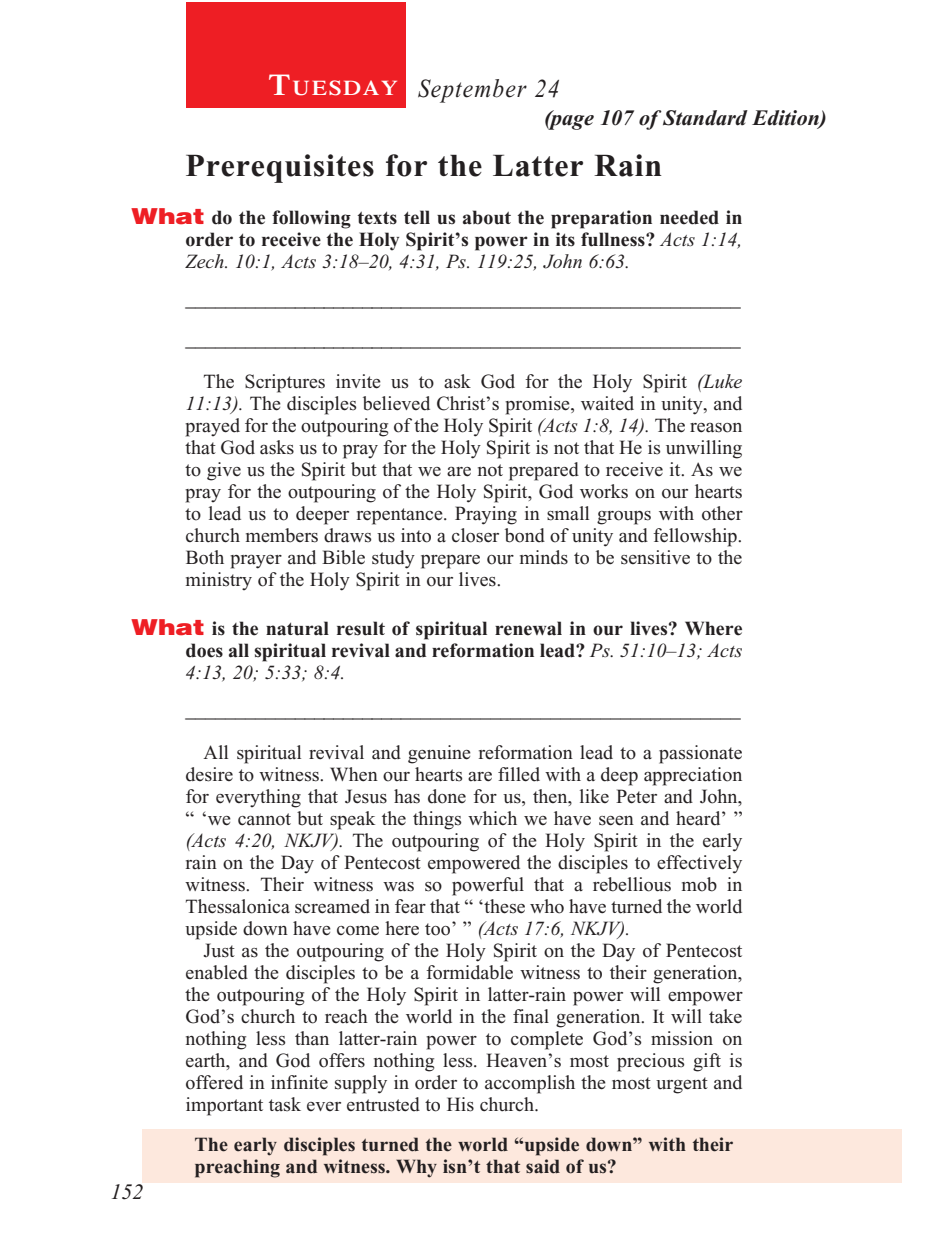
<style>
.page{position:relative;width:936px;height:1260px;background:#fff}
.page>*{position:absolute;margin:0;border:0;box-sizing:border-box;transform-origin:0 0}
._01-Daily_head{font:700 32px "Times New Roman";letter-spacing:.025em;color:#231f20}
._00-Month-Day{font:italic 26px "Times New Roman";letter-spacing:.05em;color:#231f20;scale:.9 1}
.t1{font:italic 700 22px "Times New Roman";color:#231f20}
.t2{font:italic 22px "Times New Roman";color:#231f20}
.t3{font:600 21px "Times";letter-spacing:.07em;color:#fff;scale:1.1 1}
._4-Body_Copy{font:20px/22px "Times New Roman";color:#231f20;text-align:justify}
._6-question{font:700 20px/22px "Times New Roman";color:#231f20;text-align:justify}
.x-screened_box-text{font:700 20px/22px "Times New Roman";color:#231f20}
.s1{font-size:30px}
.s2{font-family:"Helvetica";font-weight:900;font-size:22px;color:#ee1e24}
.s3{font-weight:400;font-style:italic}
.s4{font-style:italic}
</style>
<div class="page">
<div style="left:143px;top:1130px;width:759px;height:53px;background:#fde8dd"></div>
<div style="left:186px;top:2px;width:220px;height:106px;background:#ee1e24"></div>
<p class="t3" style="left:268px;top:75px;width:119px"><span class="s1">T</span>UESDAY</p>
<p class="_00-Month-Day" style="left:418px;top:74px;width:159px">September 24</p>
<p class="t1" style="left:544px;top:105px;width:285px">(page 107 of Standard Edition)</p>
<p class="_01-Daily_head" style="left:186px;top:147px;width:478px">Prerequisites for the Latter Rain</p>
<p class="_6-question" style="left:186px;top:207px;width:558px;text-indent:-54px"><span class="s2">What</span> do the following texts tell us about the preparation needed in order to receive the Holy Spirit’s power in its fullness? <span class="s3">Acts 1:14, Zech. 10:1, Acts 3:18–20, 4:31, Ps. 119:25, John 6:63.</span></p>
<p class="_4-Body_Copy" style="left:186px;top:289px;width:557px">________________________________________________________</p>
<p class="_4-Body_Copy" style="left:186px;top:329px;width:557px">________________________________________________________</p>
<p class="_4-Body_Copy" style="left:186px;top:371px;width:558px;text-indent:18px">The Scriptures invite us to ask God for the Holy Spirit <span class="s4">(Luke 11:13).</span> The disciples believed Christ’s promise, waited in unity, and prayed for the outpouring of the Holy Spirit <span class="s4">(Acts 1:8, 14).</span> The reason that God asks us to pray for the Holy Spirit is not that He is unwilling to give us the Spirit but that we are not prepared to receive it. As we pray for the outpouring of the Holy Spirit, God works on our hearts to lead us to deeper repentance. Praying in small groups with other church members draws us into a closer bond of unity and fellowship.<br>Both prayer and Bible study prepare our minds to be sensitive to the ministry of the Holy Spirit in our lives.</p>
<p class="_6-question" style="left:186px;top:617px;width:558px;text-indent:-54px"><span class="s2">What</span> is the natural result of spiritual renewal in our lives? Where does all spiritual revival and reformation lead? <span class="s3">Ps. 51:10–13; Acts 4:13, 20; 5:33; 8:4.</span></p>
<p class="_4-Body_Copy" style="left:186px;top:699px;width:557px">________________________________________________________</p>
<p class="_4-Body_Copy" style="left:186px;top:741px;width:559px;text-indent:18px">All spiritual revival and genuine reformation lead to a passionate desire to witness. When our hearts are filled with a deep appreciation for everything that Jesus has done for us, then, like Peter and John, “ ‘we cannot but speak the things which we have seen and heard’ ” <span class="s4">(Acts 4:20, NKJV).</span> The outpouring of the Holy Spirit in the early rain on the Day of Pentecost empowered the disciples to effectively witness. Their witness was so powerful that a rebellious mob in Thessalonica screamed in fear that “ ‘these who have turned the world upside down have come here too’ ” <span class="s4">(Acts 17:6, NKJV).</span></p>
<p class="_4-Body_Copy" style="left:186px;top:939px;width:558px;text-indent:18px">Just as the outpouring of the Holy Spirit on the Day of Pentecost enabled the disciples to be a formidable witness to their generation, the outpouring of the Holy Spirit in latter-rain power will empower God’s church to reach the world in the final generation. It will take nothing less than latter-rain power to complete God’s mission on earth, and God offers nothing less. Heaven’s most precious gift is offered in infinite supply in order to accomplish the most urgent and important task ever entrusted to His church.</p>
<p class="x-screened_box-text" style="left:195px;top:1133px;width:540px">The early disciples turned the world “upside down” with their preaching and witness. Why isn’t that said of us?</p>
<p class="t2" style="left:110px;top:1180px;width:34px">152</p>
</div>
